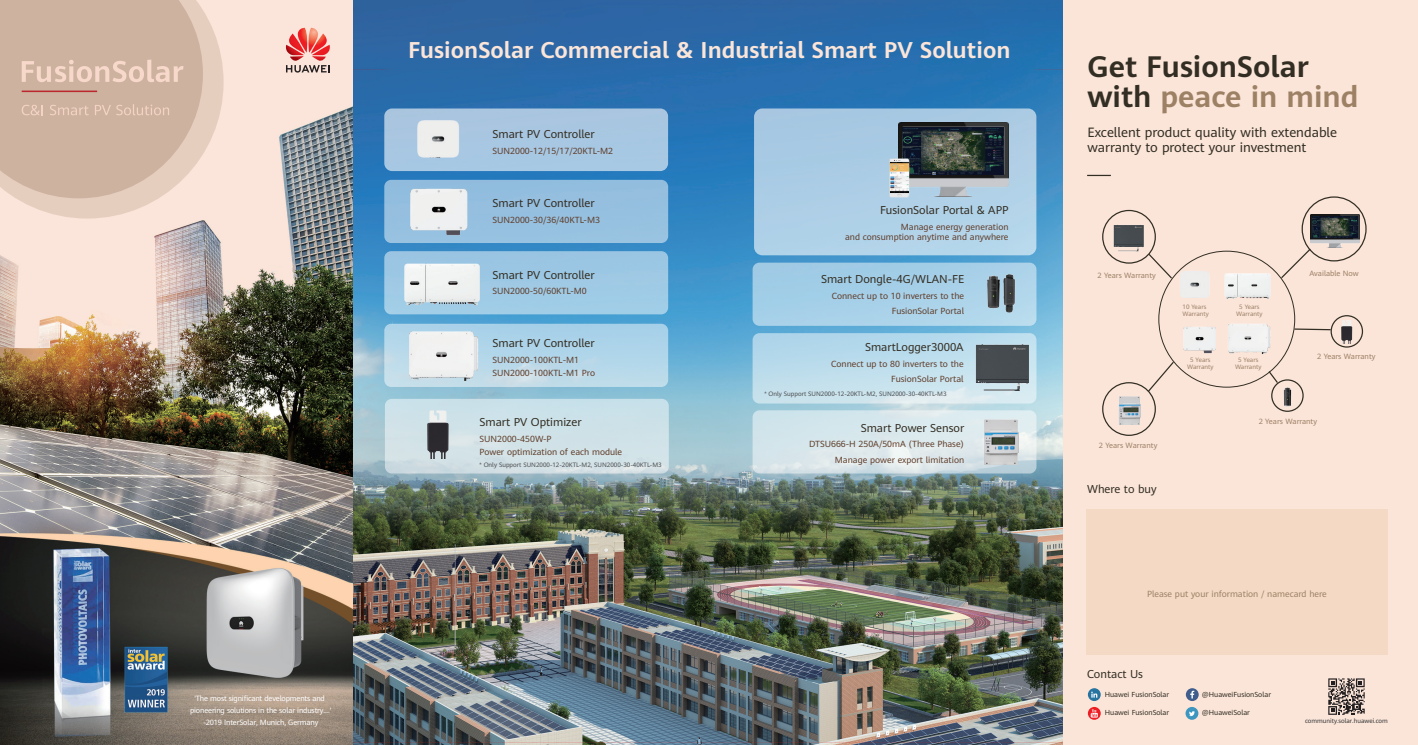
<style>
.page{position:relative;width:1418px;height:745px;background:#fff}
.page>*{position:absolute;margin:0;border:0;box-sizing:border-box;transform-origin:0 0}
.t1{font:700 29.25px/30px "Huawei Sans";color:#332e23}
.t2{font:700 22.5px "Huawei Sans";color:#fbe5d9}
.t3{font:13.25px/15.9px "Huawei Sans";color:#332e23}
.t4{font:11.25px "Huawei Sans";color:#342e23}
.t5{font:11.25px "Huawei Sans";color:#332e23}
.t6{font:8.75px/15.5px "Huawei Sans";color:#613e2b;text-align:right}
.t7{font:8.75px "Huawei Sans";color:#9d8165}
.t8{font:7.5px/11.9px "Huawei Sans";letter-spacing:-.02em;color:#fff;text-align:center}
.t9{font:7.5px "Huawei Sans";color:#9d8165}
.t10{font:7.12px "Huawei Sans";color:#332e23}
.t11{font:6.25px "Huawei Sans";color:#4d4e50}
.t12{font:6.25px/7.5px "Huawei Sans";color:#9d8165;text-align:center}
.t13{font:6.25px "Huawei Sans";color:#353636}
.s1{color:#9d8165}
</style>
<div class="page">
<img style="left:0;top:0;width:1062px;height:744px">
<div style="left:1062px;top:0;width:355px;height:744px;background:#fbe5d9"></div>
<img style="left:1283px;top:387px;width:8px;height:19px">
<div style="left:1086px;top:508px;width:301px;height:145px;background:#f4dac5"></div>
<img style="left:1118px;top:396px;width:22px;height:28px">
<div style="left:1330px;top:315px;width:32px;height:32px;border:1px solid #332e23;border-radius:50%"></div>
<div style="left:1301px;top:196px;width:65px;height:65px;border:1px solid #332e23;border-radius:50%"></div>
<div style="left:1102px;top:382px;width:53px;height:53px;border:1px solid #332e23;border-radius:50%"></div>
<div style="left:1102px;top:210px;width:53px;height:53px;border:1px solid #332e23;border-radius:50%"></div>
<svg style="left:1279px;top:247px;width:33px;height:32px"></svg>
<svg style="left:1293px;top:327px;width:38px;height:4px"></svg>
<div style="left:1271px;top:379px;width:32px;height:32px;border:1px solid #332e23;border-radius:50%"></div>
<svg style="left:1267px;top:369px;width:12px;height:15px"></svg>
<svg style="left:1146px;top:360px;width:29px;height:33px"></svg>
<svg style="left:1147px;top:252px;width:26px;height:28px"></svg>
<svg style="left:1087px;top:175px;width:23px;height:1px"></svg>
<svg style="left:1185px;top:687px;width:13px;height:13px"></svg>
<svg style="left:1190px;top:690px;width:4px;height:8px"></svg>
<svg style="left:1185px;top:706px;width:13px;height:13px"></svg>
<svg style="left:1188px;top:710px;width:6px;height:5px"></svg>
<svg style="left:1087px;top:687px;width:13px;height:13px"></svg>
<svg style="left:1091px;top:691px;width:6px;height:6px"></svg>
<svg style="left:1087px;top:706px;width:13px;height:13px"></svg>
<svg style="left:1090px;top:708px;width:7px;height:9px"></svg>
<img style="left:1113px;top:224px;width:31px;height:27px">
<img style="left:1310px;top:214px;width:49px;height:33px">
<img style="left:1311px;top:216px;width:46px;height:21px">
<svg style="left:1328px;top:678px;width:36px;height:36px"></svg>
<svg style="left:0;top:0;width:223px;height:218px;background:#f0d9cc"></svg>
<svg style="left:285px;top:28px;width:45px;height:45px;background:#e18e87"></svg>
<svg style="left:0;top:0;width:203px;height:198px;background:#d1b6a4"></svg>
<img style="left:1341px;top:320px;width:11px;height:23px">
<div style="left:754px;top:108px;width:282px;height:147px;background:#aecee6;border-radius:8px"></div>
<div style="left:384px;top:108px;width:284px;height:63px;background:#a8c7e1;border-radius:8px"></div>
<div style="left:752px;top:262px;width:284px;height:63px;background:#a6d0e8;border-radius:7px"></div>
<svg style="left:752px;top:333px;width:284px;height:70px;background:#c0deec"></svg>
<svg style="left:752px;top:410px;width:284px;height:63px;background:#d8e6eb"></svg>
<div style="left:384px;top:180px;width:284px;height:63px;background:#95bfdf;border-radius:7px"></div>
<div style="left:384px;top:251px;width:284px;height:63px;background:#9ec9e4;border-radius:7px"></div>
<div style="left:384px;top:323px;width:284px;height:63px;background:linear-gradient(to bottom,#a2cfe9,#c4dde9);border-radius:7px"></div>
<img style="left:983px;top:419px;width:35px;height:45px">
<div style="left:385px;top:398px;width:283px;height:75px;background:#cfe2e8;border-radius:7px"></div>
<img style="left:973px;top:344px;width:57px;height:47px">
<img style="left:1000px;top:274px;width:17px;height:39px">
<img style="left:986px;top:275px;width:14px;height:34px">
<img style="left:898px;top:123px;width:110px;height:73px">
<img style="left:902px;top:127px;width:101px;height:48px">
<img style="left:889px;top:158px;width:21px;height:40px">
<img style="left:890px;top:163px;width:18px;height:29px">
<img style="left:387px;top:177px;width:98px;height:69px">
<img style="left:417px;top:120px;width:42px;height:37px">
<img style="left:393px;top:327px;width:98px;height:56px">
<img style="left:392px;top:243px;width:103px;height:82px">
<img style="left:427px;top:410px;width:22px;height:48px">
<img style="left:1170px;top:327px;width:46px;height:32px">
<img style="left:1179px;top:270px;width:31px;height:27px">
<img style="left:1228px;top:324px;width:43px;height:31px">
<img style="left:1224px;top:261px;width:55px;height:38px">
<p class="t8" style="left:190px;top:691px;width:143px">'The most significant developments and pioneering solutions in the solar industry....' -2019 InterSolar, Munich, Germany</p>
<h2 class="t2" style="left:408px;top:35px;width:604px">FusionSolar Commercial &amp; Industrial Smart PV Solution</h2>
<p class="t4" style="left:492px;top:126px;width:104px">Smart PV Controller</p>
<p class="t6" style="left:492px;top:142px;width:122px">SUN2000-12/15/17/20KTL-M2</p>
<p class="t4" style="left:492px;top:195px;width:104px">Smart PV Controller</p>
<p class="t6" style="left:492px;top:211px;width:109px">SUN2000-30/36/40KTL-M3</p>
<p class="t4" style="left:492px;top:266px;width:104px">Smart PV Controller</p>
<p class="t6" style="left:492px;top:283px;width:96px">SUN2000-50/60KTL-M0</p>
<p class="t4" style="left:492px;top:335px;width:104px">Smart PV Controller</p>
<p class="t6" style="left:492px;top:352px;width:104px;line-height:13px;text-align:left">SUN2000-100KTL-M1<br>SUN2000-100KTL-M1 Pro</p>
<p class="t4" style="left:479px;top:414px;width:104px">Smart PV Optimizer</p>
<p class="t6" style="left:479px;top:432px;width:144px;line-height:13px;text-align:left">SUN2000-450W-P<br>Power optimization of each module</p>
<p class="t11" style="left:479px;top:460px;width:184px">* Only Support SUN2000-12-20KTL-M2, SUN2000-30-40KTL-M3</p>
<p class="t4" style="left:880px;top:202px;width:130px">FusionSolar Portal &amp; APP</p>
<p class="t6" style="left:845px;top:221px;width:165px;line-height:10.5px">Manage energy generation<br>and consumption anytime and anywhere</p>
<p class="t4" style="left:821px;top:271px;width:145px">Smart Dongle-4G/WLAN-FE</p>
<p class="t6" style="left:831px;top:287px;width:134px">Connect up to 10 inverters to the<br>FusionSolar Portal</p>
<p class="t4" style="left:865px;top:339px;width:100px">SmartLogger3000A</p>
<p class="t6" style="left:831px;top:355px;width:134px">Connect up to 80 inverters to the<br>FusionSolar Portal</p>
<p class="t11" style="left:764px;top:389px;width:184px">* Only Support SUN2000-12-20KTL-M2, SUN2000-30-40KTL-M3</p>
<p class="t4" style="left:860px;top:419px;width:105px">Smart Power Sensor</p>
<p class="t6" style="left:809px;top:435px;width:157px">DTSU666-H 250A/50mA (Three Phase)<br>Manage power export limitation</p>
<h1 class="t1" style="left:1087px;top:50px;width:272px">Get FusionSolar with <span class="s1">peace in mind</span></h1>
<h3 class="t3" style="left:1087px;top:123px;width:251px">Excellent product quality with extendable warranty to protect your investment</h3>
<p class="t9" style="left:1097px;top:269px;width:60px">2 Years Warranty</p>
<p class="t9" style="left:1098px;top:440px;width:60px">2 Years Warranty</p>
<p class="t5" style="left:1087px;top:481px;width:71px">Where to buy</p>
<p class="t12" style="left:1182px;top:302px;width:28px;text-align:left">10 Years<br>Warranty</p>
<p class="t12" style="left:1236px;top:302px;width:28px">5 Years<br>Warranty</p>
<p class="t12" style="left:1234px;top:355px;width:28px">5 Years<br>Warranty</p>
<p class="t12" style="left:1187px;top:355px;width:28px">5 Years<br>Warranty</p>
<p class="t9" style="left:1309px;top:267px;width:51px">Available Now</p>
<p class="t9" style="left:1317px;top:350px;width:60px">2 Years Warranty</p>
<p class="t9" style="left:1258px;top:416px;width:60px">2 Years Warranty</p>
<p class="t7" style="left:1147px;top:587px;width:181px">Please put your information / namecard here</p>
<p class="t5" style="left:1087px;top:665px;width:57px">Contact Us</p>
<p class="t10" style="left:1104px;top:688px;width:66px">Huawei FusionSolar</p>
<p class="t10" style="left:1104px;top:707px;width:66px">Huawei FusionSolar</p>
<p class="t10" style="left:1202px;top:688px;width:70px">@HuaweiFusionSolar</p>
<p class="t10" style="left:1202px;top:707px;width:49px">@HuaweiSolar</p>
<p class="t13" style="left:1304px;top:715px;width:84px">community.solar.huawei.com</p>
</div>
